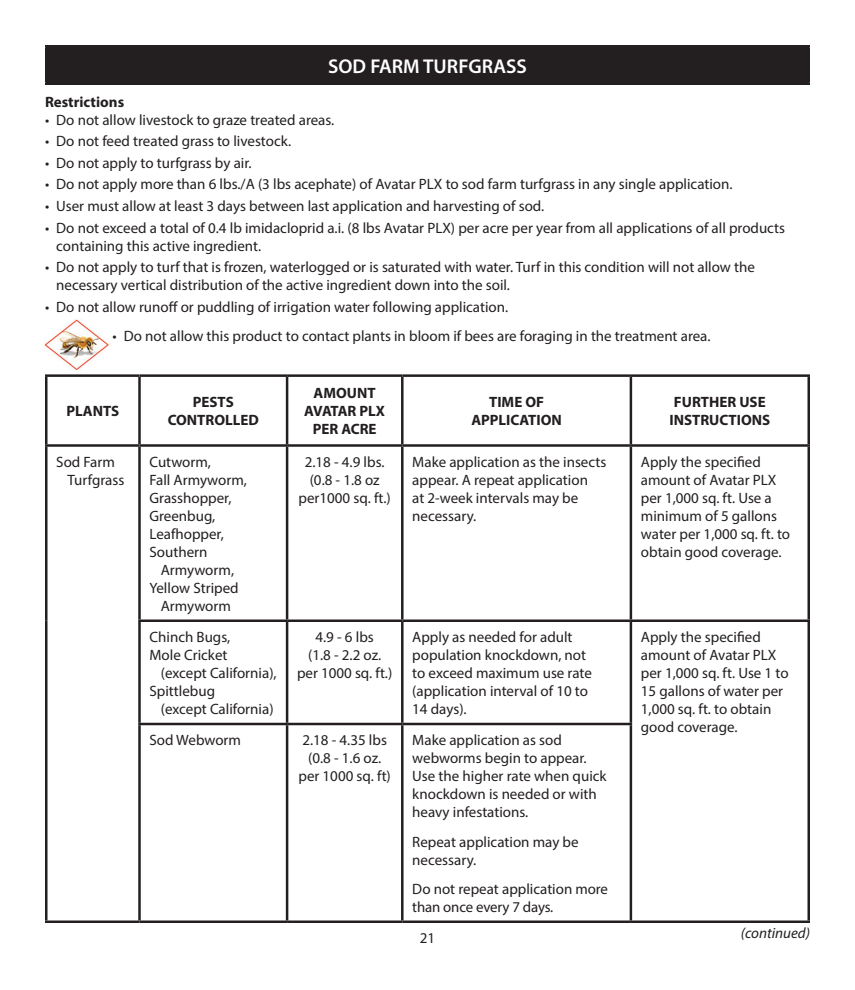
<style>
.page{position:relative;width:855px;height:990px;background:#fff}
.page>*{position:absolute;margin:0;border:0;box-sizing:border-box;transform-origin:0 0}
.t1{font:600 20px "Myriad Pro";color:#fff}
.t2{font:15px/18px "Myriad Pro";color:#231f20}
.t3{font:700 15px/18px "Myriad Pro";color:#231f20;text-align:center}
.t4{font:italic 15px "Myriad Pro";color:#231f20}
</style>
<div class="page">
<img style="left:44px;top:319px;width:65px;height:52px">
<div style="left:46px;top:46px;width:763px;height:38px;background:#231f20"></div>
<hr style="left:45px;top:45px;width:765px;height:3px;background:#231f20">
<hr style="left:45px;top:48px;width:3px;height:34px;background:#231f20">
<hr style="left:808px;top:48px;width:2px;height:34px;background:#231f20">
<hr style="left:45px;top:82px;width:765px;height:3px;background:#231f20">
<hr style="left:45px;top:374px;width:94px;height:3px;background:#231f20">
<hr style="left:45px;top:377px;width:3px;height:67px;background:#231f20">
<hr style="left:139px;top:374px;width:148px;height:3px;background:#231f20">
<hr style="left:138px;top:377px;width:3px;height:67px;background:#231f20">
<hr style="left:287px;top:374px;width:115px;height:3px;background:#231f20">
<hr style="left:286px;top:377px;width:2px;height:67px;background:#231f20">
<hr style="left:402px;top:374px;width:229px;height:3px;background:#231f20">
<hr style="left:401px;top:377px;width:3px;height:67px;background:#231f20">
<hr style="left:631px;top:374px;width:179px;height:3px;background:#231f20">
<hr style="left:630px;top:377px;width:2px;height:67px;background:#231f20">
<hr style="left:808px;top:377px;width:2px;height:67px;background:#231f20">
<hr style="left:45px;top:444px;width:94px;height:3px;background:#231f20">
<hr style="left:45px;top:447px;width:3px;height:174px;background:#231f20">
<hr style="left:139px;top:444px;width:148px;height:3px;background:#231f20">
<hr style="left:138px;top:447px;width:3px;height:173px;background:#231f20">
<hr style="left:287px;top:444px;width:115px;height:3px;background:#231f20">
<hr style="left:286px;top:447px;width:2px;height:173px;background:#231f20">
<hr style="left:402px;top:444px;width:229px;height:3px;background:#231f20">
<hr style="left:401px;top:447px;width:3px;height:173px;background:#231f20">
<hr style="left:631px;top:444px;width:179px;height:3px;background:#231f20">
<hr style="left:630px;top:447px;width:2px;height:173px;background:#231f20">
<hr style="left:808px;top:447px;width:2px;height:173px;background:#231f20">
<hr style="left:45px;top:621px;width:3px;height:103px;background:#231f20">
<hr style="left:138px;top:620px;width:149px;height:2px;background:#231f20">
<hr style="left:138px;top:622px;width:3px;height:101px;background:#231f20">
<hr style="left:287px;top:620px;width:115px;height:2px;background:#231f20">
<hr style="left:286px;top:622px;width:2px;height:101px;background:#231f20">
<hr style="left:402px;top:620px;width:229px;height:2px;background:#231f20">
<hr style="left:401px;top:622px;width:3px;height:101px;background:#231f20">
<hr style="left:631px;top:620px;width:179px;height:2px;background:#231f20">
<hr style="left:630px;top:622px;width:2px;height:101px;background:#231f20">
<hr style="left:808px;top:622px;width:2px;height:102px;background:#231f20">
<hr style="left:45px;top:724px;width:3px;height:197px;background:#231f20">
<hr style="left:138px;top:723px;width:149px;height:2px;background:#231f20">
<hr style="left:138px;top:725px;width:3px;height:196px;background:#231f20">
<hr style="left:287px;top:723px;width:115px;height:2px;background:#231f20">
<hr style="left:286px;top:725px;width:2px;height:196px;background:#231f20">
<hr style="left:402px;top:723px;width:230px;height:2px;background:#231f20">
<hr style="left:401px;top:725px;width:3px;height:196px;background:#231f20">
<hr style="left:630px;top:725px;width:2px;height:196px;background:#231f20">
<hr style="left:808px;top:724px;width:2px;height:197px;background:#231f20">
<hr style="left:45px;top:921px;width:94px;height:2px;background:#231f20">
<hr style="left:139px;top:921px;width:148px;height:2px;background:#231f20">
<hr style="left:287px;top:921px;width:115px;height:2px;background:#231f20">
<hr style="left:402px;top:921px;width:229px;height:2px;background:#231f20">
<hr style="left:631px;top:921px;width:179px;height:2px;background:#231f20">
<p class="t1" style="left:328px;top:53px;width:200px">SOD FARM TURFGRASS</p>
<p class="t3" style="left:45px;top:92px;width:81px">Restrictions</p>
<p class="t2" style="left:45px;top:110px;width:291px">• Do not allow livestock to graze treated areas.</p>
<p class="t2" style="left:45px;top:132px;width:248px">• Do not feed treated grass to livestock.</p>
<p class="t2" style="left:45px;top:154px;width:208px">• Do not apply to turfgrass by air.</p>
<p class="t2" style="left:45px;top:175px;width:689px">• Do not apply more than 6 lbs./A (3 lbs acephate) of Avatar PLX to sod farm turfgrass in any single application.</p>
<p class="t2" style="left:45px;top:197px;width:501px">• User must allow at least 3 days between last application and harvesting of sod.</p>
<p class="t2" style="left:56px;top:218px;width:730px;text-indent:-11px">• Do not exceed a total of 0.4 lb imidacloprid a.i. (8 lbs Avatar PLX) per acre per year from all applications of all products containing this active ingredient.</p>
<p class="t2" style="left:56px;top:258px;width:700px;text-indent:-11px">• Do not apply to turf that is frozen, waterlogged or is saturated with water. Turf in this condition will not allow the necessary vertical distribution of the active ingredient down into the soil.</p>
<p class="t2" style="left:45px;top:298px;width:465px">• Do not allow runoff or puddling of irrigation water following application.</p>
<p class="t2" style="left:112px;top:327px;width:600px">• Do not allow this product to contact plants in bloom if bees are foraging in the treatment area.</p>
<p class="t3" style="left:66px;top:402px;width:54px">PLANTS</p>
<p class="t3" style="left:168px;top:393px;width:93px">PESTS<br>CONTROLLED</p>
<p class="t3" style="left:304px;top:384px;width:82px">AMOUNT<br>AVATAR PLX</p>
<p class="t3" style="left:313px;top:420px;width:65px">PER ACRE</p>
<p class="t2" style="left:56px;top:452px;width:60px">Sod Farm</p>
<p class="t2" style="left:68px;top:470px;width:58px">Turfgrass</p>
<p class="t2" style="left:149px;top:452px;width:63px">Cutworm,</p>
<p class="t2" style="left:149px;top:470px;width:99px">Fall Armyworm,<br>Grasshopper,<br>Greenbug,<br>Leafhopper,<br>Southern</p>
<p class="t2" style="left:161px;top:560px;width:75px">Armyworm,</p>
<p class="t2" style="left:149px;top:578px;width:91px">Yellow Striped</p>
<p class="t2" style="left:161px;top:596px;width:72px">Armyworm</p>
<p class="t2" style="left:149px;top:628px;width:82px">Chinch Bugs,</p>
<p class="t2" style="left:149px;top:646px;width:79px">Mole Cricket</p>
<p class="t2" style="left:161px;top:664px;width:117px">(except California),</p>
<p class="t2" style="left:149px;top:682px;width:67px">Spittlebug</p>
<p class="t2" style="left:161px;top:700px;width:114px">(except California)</p>
<p class="t2" style="left:305px;top:452px;width:81px">2.18 - 4.9 lbs.</p>
<p class="t2" style="left:310px;top:470px;width:71px">(0.8 - 1.8 oz</p>
<p class="t2" style="left:299px;top:488px;width:94px">per1000 sq. ft.)</p>
<p class="t2" style="left:316px;top:628px;width:60px">4.9 - 6 lbs</p>
<p class="t2" style="left:308px;top:646px;width:75px">(1.8 - 2.2 oz.</p>
<p class="t2" style="left:297px;top:664px;width:97px">per 1000 sq. ft.)</p>
<p class="t2" style="left:149px;top:731px;width:93px">Sod Webworm</p>
<p class="t2" style="left:302px;top:731px;width:86px">2.18 - 4.35 lbs</p>
<p class="t2" style="left:298px;top:749px;width:94px;text-align:center">(0.8 - 1.6 oz. per 1000 sq. ft)</p>
<p class="t3" style="left:489px;top:393px;width:56px">TIME OF</p>
<p class="t3" style="left:471px;top:411px;width:92px">APPLICATION</p>
<p class="t3" style="left:674px;top:393px;width:93px">FURTHER USE</p>
<p class="t3" style="left:669px;top:411px;width:102px">INSTRUCTIONS</p>
<p class="t2" style="left:412px;top:452px;width:196px">Make application as the insects appear. A repeat application<br>at 2-week intervals may be necessary.</p>
<p class="t2" style="left:641px;top:452px;width:151px">Apply the specified amount of Avatar PLX per 1,000 sq. ft. Use a minimum of 5 gallons water per 1,000 sq. ft. to obtain good coverage.</p>
<p class="t2" style="left:412px;top:628px;width:181px">Apply as needed for adult population knockdown, not to exceed maximum use rate (application interval of 10 to<br>14 days).</p>
<p class="t2" style="left:641px;top:628px;width:149px">Apply the specified amount of Avatar PLX per 1,000 sq. ft. Use 1 to<br>15 gallons of water per<br>1,000 sq. ft. to obtain good coverage.</p>
<p class="t2" style="left:412px;top:731px;width:196px">Make application as sod webworms begin to appear.<br>Use the higher rate when quick knockdown is needed or with heavy infestations.</p>
<p class="t2" style="left:412px;top:832px;width:168px">Repeat application may be necessary.</p>
<p class="t2" style="left:412px;top:879px;width:197px">Do not repeat application more than once every 7 days.</p>
<p class="t2" style="left:420px;top:929px;width:17px">21</p>
<p class="t4" style="left:741px;top:924px;width:71px">(continued)</p>
</div>
